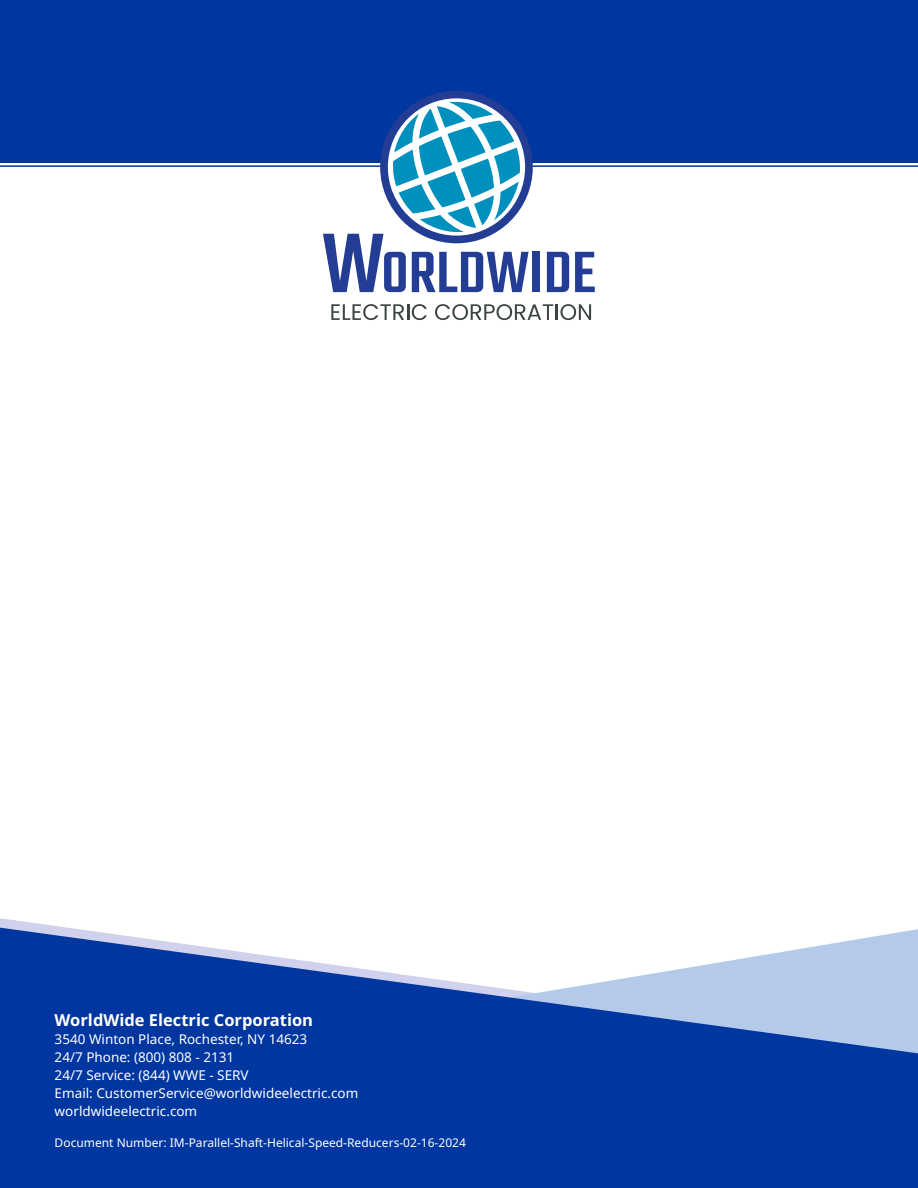
<style>
.page{position:relative;width:918px;height:1188px;background:#fff}
.page>*{position:absolute;margin:0;border:0;box-sizing:border-box;transform-origin:0 0}
.Back-Cover-Company{font:700 16.5px "Noto Sans";color:#fff}
.Back-Cover-Address{font:13.5px "Noto Sans";color:#fff}
.Cover_-_Footer{font:12px "Noto Sans";color:#fff}
</style>
<div class="page">
<div style="left:0;top:0;width:918px;height:163px;background:#0036a0"></div>
<hr style="left:0;top:165px;width:918px;height:2px;background:#0036a0">
<svg style="left:0;top:928px;width:918px;height:260px;background:#345fb4"></svg>
<svg style="left:331px;top:304px;width:96px;height:16px"></svg>
<svg style="left:435px;top:304px;width:156px;height:16px"></svg>
<div style="left:533px;top:252px;width:7px;height:40px;background:#233d95"></div>
<svg style="left:547px;top:252px;width:22px;height:40px"></svg>
<svg style="left:575px;top:252px;width:20px;height:40px"></svg>
<svg style="left:323px;top:91px;width:210px;height:201px"></svg>
<p class="Back-Cover-Company" style="left:55px;top:1011px;width:260px">WorldWide Electric Corporation</p>
<p class="Back-Cover-Address" style="left:55px;top:1031px;width:254px">3540 Winton Place, Rochester, NY 14623</p>
<p class="Back-Cover-Address" style="left:55px;top:1049px;width:181px">24/7 Phone: (800) 808 - 2131</p>
<p class="Back-Cover-Address" style="left:55px;top:1067px;width:196px">24/7 Service: (844) WWE - SERV</p>
<p class="Back-Cover-Address" style="left:55px;top:1085px;width:305px">Email: CustomerService@worldwideelectric.com</p>
<p class="Back-Cover-Address" style="left:55px;top:1103px;width:144px">worldwideelectric.com</p>
<p class="Cover_-_Footer" style="left:55px;top:1136px;width:413px">Document Number: IM-Parallel-Shaft-Helical-Speed-Reducers-02-16-2024</p>
</div>
